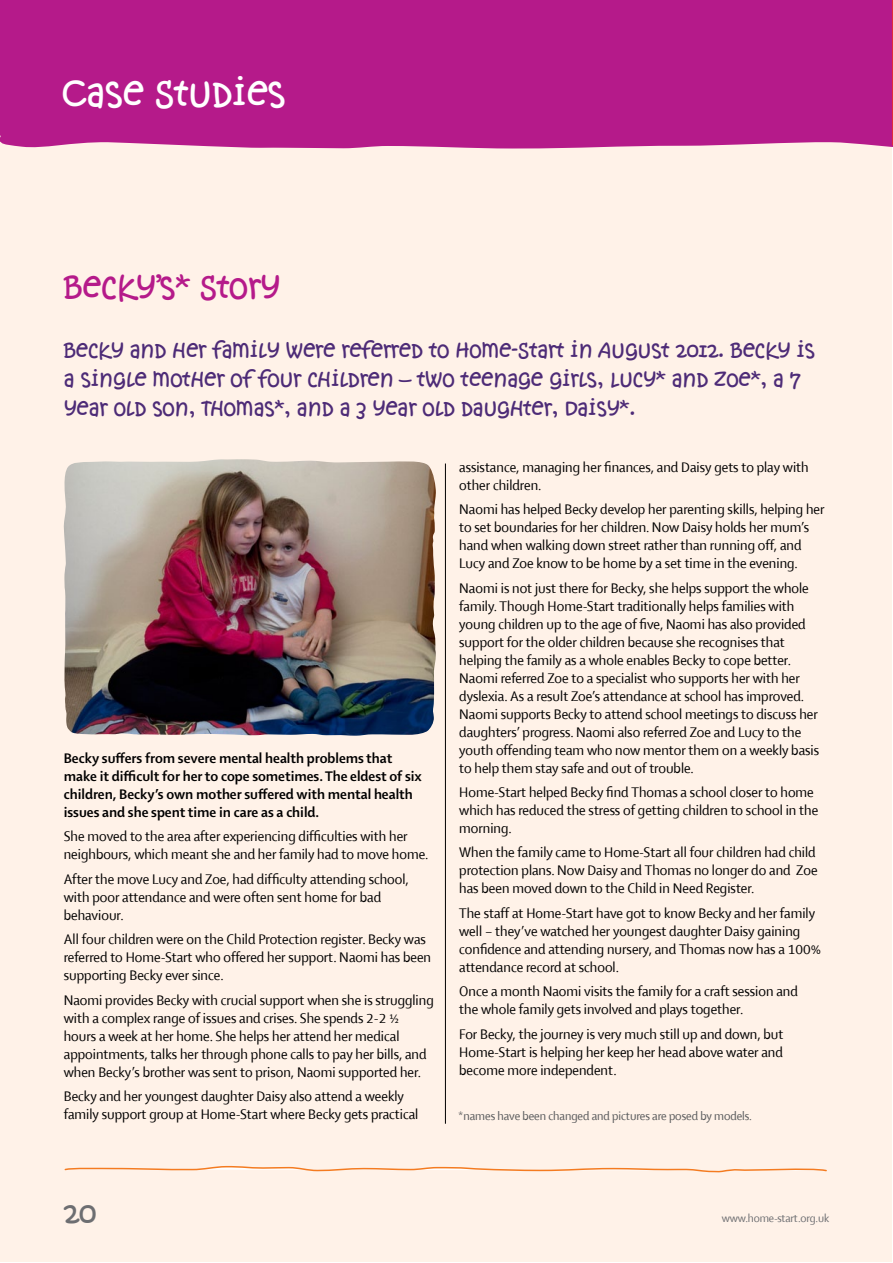
<style>
.page{position:relative;width:893px;height:1263px;background:#fff}
.page>*{position:absolute;margin:0;border:0;box-sizing:border-box;transform-origin:0 0}
.t1{font:39px "Kristen Not So ITC";letter-spacing:-.005em;color:#fff}
.t2{font:34.5px "Kristen Not So ITC";letter-spacing:-.005em;color:#b51a8a}
.t3{font:31.95px "Kristen Not So ITC";color:#6d6e71}
.t4{font:22.5px/28.5px "Kristen Not So ITC";letter-spacing:-.005em;color:#4d2b77}
.t5{font:15px/18px "Shaker R";color:#000}
.t6{font:700 15px/18px "Shaker 2";color:#000}
.t7{font:12.75px "Shaker R";letter-spacing:-.005em;color:#58595b}
.t8{font:12px "Shaker R";letter-spacing:-.01em;color:#6d6e71}
</style>
<div class="page">
<div style="left:0;top:0;width:891px;height:1261px;background:#fff2e8"></div>
<div style="left:0;top:0;width:892px;height:149px;background:#b51a8a"></div>
<hr style="left:445px;top:463px;width:1px;height:661px;background:#000">
<img style="left:63px;top:459px;width:373px;height:277px">
<svg style="left:892px;top:0;width:1px;height:147px"></svg>
<svg style="left:64px;top:1165px;width:763px;height:8px"></svg>
<h1 class="t1" style="left:62px;top:71px;width:226px">CASE STUDIES</h1>
<h2 class="t2" style="left:64px;top:268px;width:218px">BECKY’S* STORY</h2>
<h3 class="t4" style="left:64px;top:337px;width:753px">BECKY AND HER FAMILY WERE REFERRED TO HOME-START IN AUGUST 2012. BECKY IS<br>A SINGLE MOTHER OF FOUR CHILDREN – TWO TEENAGE GIRLS, LUCY* AND ZOE*, A 7<br>YEAR OLD SON, THOMAS*, AND A 3 YEAR OLD DAUGHTER, DAISY*.</h3>
<p class="t6" style="left:64px;top:748px;width:359px">Becky suffers from severe mental health problems that make it difficult for her to cope sometimes. The eldest of six children, Becky’s own mother suffered with mental health issues and she spent time in care as a child.</p>
<p class="t5" style="left:64px;top:828px;width:366px">She moved to the area after experiencing difficulties with her neighbours, which meant she and her family had to move home.</p>
<p class="t5" style="left:64px;top:870px;width:347px">After the move Lucy and Zoe, had difficulty attending school, with poor attendance and were often sent home for bad behaviour.</p>
<p class="t5" style="left:64px;top:931px;width:369px">All four children were on the Child Protection register. Becky was referred to Home-Start who offered her support. Naomi has been supporting Becky ever since.</p>
<p class="t5" style="left:64px;top:991px;width:371px">Naomi provides Becky with crucial support when she is struggling with a complex range of issues and crises. She spends 2-2 ½ hours a week at her home. She helps her attend her medical appointments, talks her through phone calls to pay her bills, and when Becky’s brother was sent to prison, Naomi supported her.</p>
<p class="t5" style="left:64px;top:1087px;width:356px">Becky and her youngest daughter Daisy also attend a weekly family support group at Home-Start where Becky gets practical</p>
<p class="t5" style="left:459px;top:458px;width:351px">assistance, managing her finances, and Daisy gets to play with other children.</p>
<p class="t5" style="left:459px;top:501px;width:367px">Naomi has helped Becky develop her parenting skills, helping her to set boundaries for her children. Now Daisy holds her mum’s hand when walking down street rather than running off, and Lucy and Zoe know to be home by a set time in the evening.</p>
<p class="t5" style="left:459px;top:579px;width:361px">Naomi is not just there for Becky, she helps support the whole family. Though Home-Start traditionally helps families with young children up to the age of five, Naomi has also provided support for the older children because she recognises that helping the family as a whole enables Becky to cope better.<br>Naomi referred Zoe to a specialist who supports her with her dyslexia. As a result Zoe’s attendance at school has improved.<br>Naomi supports Becky to attend school meetings to discuss her daughters’ progress. Naomi also referred Zoe and Lucy to the youth offending team who now mentor them on a weekly basis to help them stay safe and out of trouble.</p>
<p class="t5" style="left:459px;top:783px;width:361px">Home-Start helped Becky find Thomas a school closer to home which has reduced the stress of getting children to school in the morning.</p>
<p class="t5" style="left:459px;top:844px;width:360px">When the family came to Home-Start all four children had child protection plans. Now Daisy and Thomas no longer do and Zoe has been moved down to the Child in Need Register.</p>
<p class="t5" style="left:459px;top:904px;width:363px">The staff at Home-Start have got to know Becky and her family well – they’ve watched her youngest daughter Daisy gaining confidence and attending nursery, and Thomas now has a 100% attendance record at school.</p>
<p class="t5" style="left:459px;top:983px;width:340px">Once a month Naomi visits the family for a craft session and the whole family gets involved and plays together.</p>
<p class="t5" style="left:459px;top:1025px;width:326px;text-align:justify">For Becky, the journey is very much still up and down, but Home-Start is helping her keep her head above water and become more independent.</p>
<p class="t7" style="left:458px;top:1109px;width:295px">*names have been changed and pictures are posed by models.</p>
<h3 class="t3" style="left:64px;top:1195px;width:35px">20</h3>
<p class="t8" style="left:722px;top:1212px;width:109px">www.home-start.org.uk</p>
</div>
